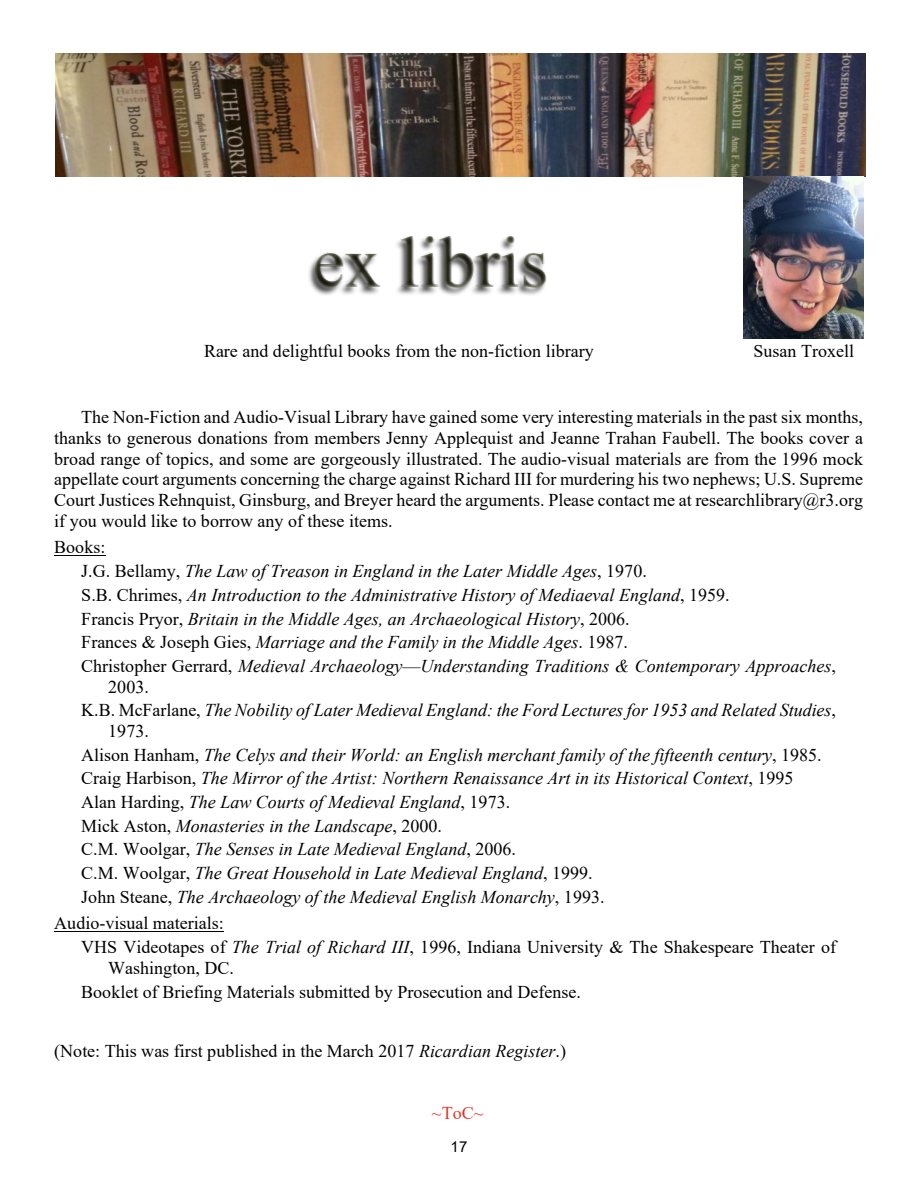
<style>
.page{position:relative;width:918px;height:1188px;background:#fff}
.page>*{position:absolute;margin:0;border:0;box-sizing:border-box;transform-origin:0 0}
.t1{font:italic 18px/23.7px "Times New Roman";color:#000}
.t2{font:18px/20.7px "Times New Roman";color:#000}
.t3{font:18px "Times New Roman";color:#e63726}
.t4{font:15px "Arial";color:#000}
.s1{font-style:normal}
.s2{font-style:italic}
</style>
<div class="page">
<img style="left:56px;top:54px;width:810px;height:123px">
<img style="left:744px;top:177px;width:120px;height:162px">
<img style="left:308px;top:236px;width:239px;height:59px">
<hr style="left:54px;top:555px;width:51px;height:1px;background:#000">
<hr style="left:54px;top:931px;width:170px;height:1px;background:#000">
<p class="t2" style="left:204px;top:342px;width:391px">Rare and delightful books from the non-fiction library</p>
<p class="t2" style="left:754px;top:342px;width:102px">Susan Troxell</p>
<p class="t2" style="left:54px;top:409px;width:810px;text-align:justify;text-indent:27px">The Non-Fiction and Audio-Visual Library have gained some very interesting materials in the past six months, thanks to generous donations from members Jenny Applequist and Jeanne Trahan Faubell. The books cover a broad range of topics, and some are gorgeously illustrated. The audio-visual materials are from the 1996 mock appellate court arguments concerning the charge against Richard III for murdering his two nephews; U.S. Supreme Court Justices Rehnquist, Ginsburg, and Breyer heard the arguments. Please contact me at researchlibrary@r3.org if you would like to borrow any of these items.</p>
<p class="t1" style="left:81px;top:537px;width:756px;text-indent:-27px"><span class="s1">Books:<br>J.G. Bellamy,</span> The Law of Treason in England in the Later Middle Ages<span class="s1">, 1970.<br>S.B. Chrimes,</span> An Introduction to the Administrative History of Mediaeval England<span class="s1">, 1959.<br>Francis Pryor,</span> Britain in the Middle Ages, an Archaeological History<span class="s1">, 2006.<br>Frances &amp; Joseph Gies,</span> Marriage and the Family in the Middle Ages<span class="s1">. 1987.<br>Christopher Gerrard,</span> Medieval Archaeology<span class="s1">—</span>Understanding Traditions &amp; Contemporary Approaches<span class="s1">,</span></p>
<p class="t1" style="left:81px;top:676px;width:756px;text-indent:27px"><span class="s1">2003.<br>K.B. McFarlane,</span> The Nobility of Later Medieval England: the Ford Lectures for 1953 and Related Studies<span class="s1">,</span></p>
<p class="t1" style="left:81px;top:721px;width:742px;text-indent:27px"><span class="s1">1973.<br>Alison Hanham,</span> The Celys and their World: an English merchant family of the fifteenth century<span class="s1">, 1985.<br>Craig Harbison,</span> The Mirror of the Artist: Northern Renaissance Art in its Historical Context<span class="s1">, 1995<br>Alan Harding,</span> The Law Courts of Medieval England<span class="s1">, 1973.<br>Mick Aston,</span> Monasteries in the Landscape<span class="s1">, 2000.<br>C.M. Woolgar,</span> The Senses in Late Medieval England<span class="s1">, 2006.<br>C.M. Woolgar,</span> The Great Household in Late Medieval England<span class="s1">, 1999.<br>John Steane,</span> The Archaeology of the Medieval English Monarchy<span class="s1">, 1993.</span></p>
<p class="t2" style="left:81px;top:913px;width:756px;line-height:23.7px;text-indent:-27px">Audio-visual materials:<br>VHS Videotapes of <span class="s2">The Trial of Richard III</span>, 1996, Indiana University &amp; The Shakespeare Theater of</p>
<p class="t2" style="left:81px;top:958px;width:501px;line-height:23.7px;text-indent:27px">Washington, DC.<br>Booklet of Briefing Materials submitted by Prosecution and Defense.</p>
<p class="t2" style="left:54px;top:1042px;width:513px">(Note: This was first published in the March 2017 <span class="s2">Ricardian Register</span>.)</p>
<p class="t3" style="left:432px;top:1106px;width:53px">~ToC~</p>
<p class="t4" style="left:451px;top:1141px;width:18px">17</p>
</div>
